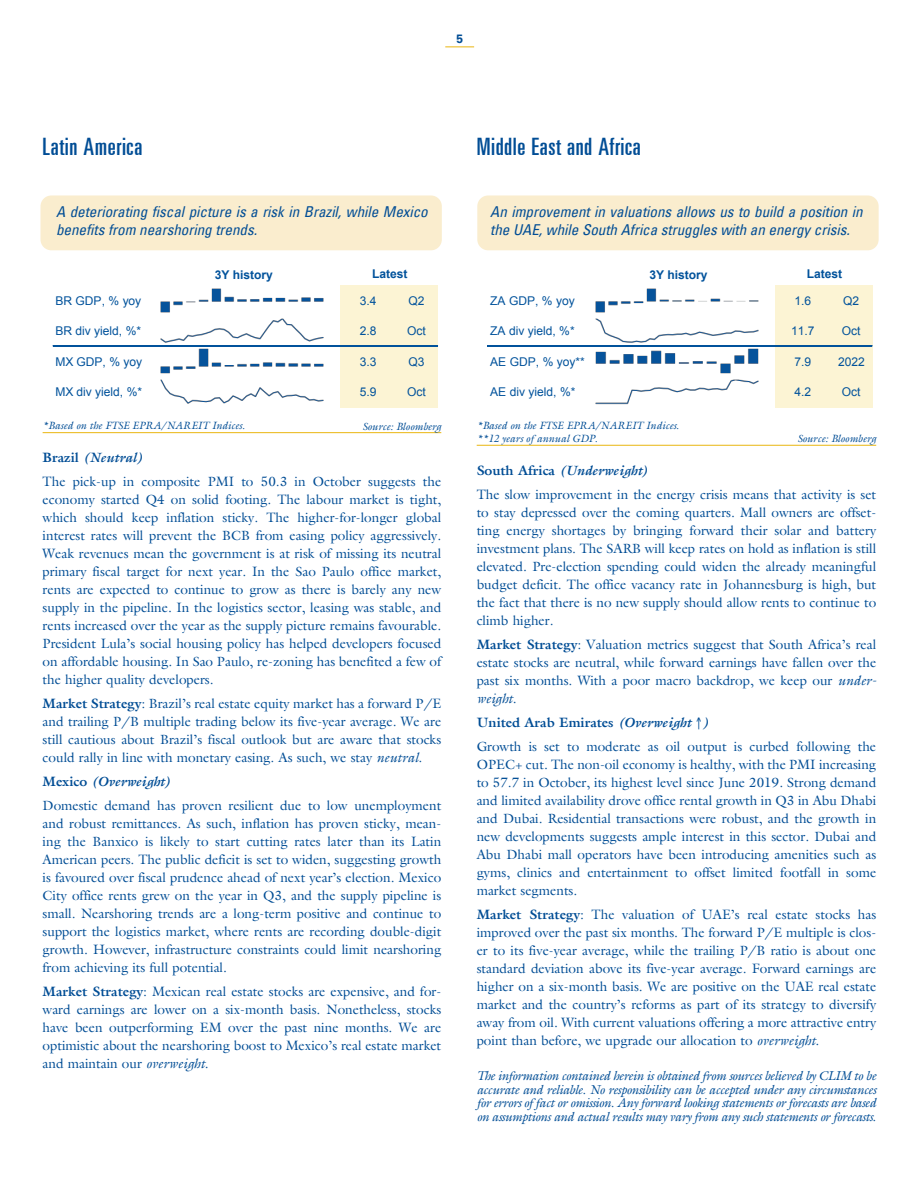
<style>
.page{position:relative;width:918px;height:1188px;background:#fff}
.page>*{position:absolute;margin:0;border:0;box-sizing:border-box;transform-origin:0 0}
.B-head{font:ultra-condensed 24px "Univers";letter-spacing:.025em;color:#014d95}
.Callout{font:italic condensed 15px/17.2px "Univers";color:#014d95}
.Body{font:13.5px/18px "Galliard";color:#014d95;text-align:justify}
.Body-2{font:italic 700 13.5px "Galliard";color:#014d95}
.Body-3{font:700 13.5px "Galliard";color:#014d95}
.Body-4{font:italic 12.75px/13.5px "Galliard";letter-spacing:-.03em;color:#014d95;text-align:justify}
.t1{font:12px "Arial";color:#01529b}
.t2{font:700 12px "Arial";color:#01529b}
.t3{font:700 12px "Univers";color:#014d95}
.Notes{font:italic 10.5px/12.6px "Galliard";color:#014d95}
.SOURCE__flush_right{font:italic 10.5px "Galliard";color:#014d95}
.s1{font-style:normal}
.s2{font-weight:700}
.s3{font-style:italic}
</style>
<div class="page">
<div style="left:477px;top:195px;width:402px;height:55px;background:#faedce;border-radius:11px"></div>
<div style="left:41px;top:195px;width:401px;height:55px;background:#faedce;border-radius:11px"></div>
<svg style="left:445px;top:46px;width:29px;height:1px"></svg>
<hr style="left:43px;top:432px;width:398px;height:1px;background:#eab610">
<hr style="left:477px;top:445px;width:399px;height:1px;background:#eab610">
<div style="left:341px;top:286px;width:97px;height:30px;background:#fcf4d4"></div>
<img style="left:160px;top:288px;width:164px;height:25px">
<div style="left:341px;top:316px;width:97px;height:31px;background:#fcf4d4"></div>
<div style="left:341px;top:346px;width:97px;height:31px;background:#fcf4d4"></div>
<div style="left:341px;top:377px;width:97px;height:30px;background:#fcf4d4"></div>
<hr style="left:53px;top:346px;width:385px;height:1px;background:#01529b">
<div style="left:775px;top:286px;width:97px;height:30px;background:#fcf4d4"></div>
<img style="left:595px;top:288px;width:164px;height:25px">
<div style="left:775px;top:316px;width:97px;height:31px;background:#fcf4d4"></div>
<div style="left:775px;top:346px;width:97px;height:31px;background:#fcf4d4"></div>
<div style="left:775px;top:377px;width:97px;height:30px;background:#fcf4d4"></div>
<hr style="left:488px;top:346px;width:384px;height:1px;background:#01529b">
<p class="t3" style="left:456px;top:32px;width:8px">5</p>
<p class="B-head" style="left:43px;top:135px;width:101px">Latin America</p>
<p class="Callout" style="left:56px;top:203px;width:373px">A deteriorating fiscal picture is a risk in Brazil, while Mexico benefits from nearshoring trends.</p>
<p class="B-head" style="left:477px;top:135px;width:166px">Middle East and Africa</p>
<p class="Callout" style="left:490px;top:203px;width:374px">An improvement in valuations allows us to build a position in the UAE, while South Africa struggles with an energy crisis.</p>
<p class="t2" style="left:372px;top:266px;width:37px">Latest</p>
<p class="t2" style="left:649px;top:267px;width:60px">3Y history</p>
<p class="t1" style="left:490px;top:293px;width:86px">ZA GDP, % yoy</p>
<p class="t1" style="left:794px;top:293px;width:18px">1.6</p>
<p class="t1" style="left:843px;top:293px;width:18px">Q2</p>
<p class="t1" style="left:490px;top:323px;width:86px">ZA div yield, %*</p>
<p class="t1" style="left:791px;top:323px;width:25px">11.7</p>
<p class="t1" style="left:842px;top:323px;width:20px">Oct</p>
<p class="t1" style="left:490px;top:354px;width:96px">AE GDP, % yoy**</p>
<p class="t1" style="left:794px;top:354px;width:18px">7.9</p>
<p class="t1" style="left:838px;top:354px;width:28px">2022</p>
<p class="t1" style="left:490px;top:384px;width:87px">AE div yield, %*</p>
<p class="t1" style="left:794px;top:384px;width:18px">4.2</p>
<p class="t1" style="left:842px;top:384px;width:20px">Oct</p>
<p class="t2" style="left:807px;top:266px;width:37px">Latest</p>
<p class="t2" style="left:215px;top:267px;width:60px">3Y history</p>
<p class="t1" style="left:55px;top:293px;width:87px">BR GDP, % yoy</p>
<p class="t1" style="left:360px;top:293px;width:18px">3.4</p>
<p class="t1" style="left:409px;top:293px;width:18px">Q2</p>
<p class="t1" style="left:55px;top:323px;width:87px">BR div yield, %*</p>
<p class="t1" style="left:360px;top:323px;width:18px">2.8</p>
<p class="t1" style="left:407px;top:323px;width:20px">Oct</p>
<p class="t1" style="left:55px;top:354px;width:88px">MX GDP, % yoy</p>
<p class="t1" style="left:360px;top:354px;width:18px">3.3</p>
<p class="t1" style="left:409px;top:354px;width:18px">Q3</p>
<p class="t1" style="left:55px;top:384px;width:88px">MX div yield, %*</p>
<p class="t1" style="left:360px;top:384px;width:18px">5.9</p>
<p class="t1" style="left:407px;top:384px;width:20px">Oct</p>
<p class="Notes" style="left:43px;top:421px;width:204px">*Based on the FTSE EPRA/NAREIT Indices.</p>
<p class="SOURCE__flush_right" style="left:362px;top:422px;width:80px">Source: Bloomberg</p>
<p class="Body-2" style="left:43px;top:452px;width:102px"><span class="s1">Brazil</span> (Neutral)</p>
<p class="Body" style="left:43px;top:474px;width:400px">The pick-up in composite PMI to 50.3 in October suggests the economy started Q4 on solid footing. The labour market is tight, which should keep inflation sticky. The higher-for-longer global interest rates will prevent the BCB from easing policy aggressively.<br>Weak revenues mean the government is at risk of missing its neutral primary fiscal target for next year. In the Sao Paulo office market, rents are expected to continue to grow as there is barely any new supply in the pipeline. In the logistics sector, leasing was stable, and rents increased over the year as the supply picture remains favourable.<br>President Lula’s social housing policy has helped developers focused on affordable housing. In Sao Paulo, re-zoning has benefited a few of the higher quality developers.</p>
<p class="Body" style="left:43px;top:696px;width:400px"><span class="s2">Market Strategy</span>: Brazil’s real estate equity market has a forward P/E and trailing P/B multiple trading below its five-year average. We are still cautious about Brazil’s fiscal outlook but are aware that stocks could rally in line with monetary easing. As such, we stay <span class="s3">neutral</span>.</p>
<p class="Body-2" style="left:43px;top:776px;width:129px"><span class="s1">Mexico</span> (Overweight)</p>
<p class="Body" style="left:43px;top:798px;width:400px">Domestic demand has proven resilient due to low unemployment and robust remittances. As such, inflation has proven sticky, mean&shy;ing the Banxico is likely to start cutting rates later than its Latin American peers. The public deficit is set to widen, suggesting growth is favoured over fiscal prudence ahead of next year’s election. Mexico City office rents grew on the year in Q3, and the supply pipeline is small. Nearshoring trends are a long-term positive and continue to support the logistics market, where rents are recording double-digit growth. However, infrastructure constraints could limit nearshoring from achieving its full potential.</p>
<p class="Body" style="left:43px;top:984px;width:400px"><span class="s2">Market Strategy</span>: Mexican real estate stocks are expensive, and for&shy;ward earnings are lower on a six-month basis. Nonetheless, stocks have been outperforming EM over the past nine months. We are optimistic about the nearshoring boost to Mexico’s real estate market and maintain our <span class="s3">overweight</span>.</p>
<p class="Notes" style="left:477px;top:421px;width:204px">*Based on the FTSE EPRA/NAREIT Indices. **12 years of annual GDP.</p>
<p class="SOURCE__flush_right" style="left:797px;top:434px;width:80px">Source: Bloomberg</p>
<p class="Body-2" style="left:477px;top:465px;width:173px"><span class="s1">South Africa</span> (Underweight)</p>
<p class="Body" style="left:477px;top:487px;width:401px">The slow improvement in the energy crisis means that activity is set to stay depressed over the coming quarters. Mall owners are offset&shy;ting energy shortages by bringing forward their solar and battery investment plans. The SARB will keep rates on hold as inflation is still elevated. Pre-election spending could widen the already meaningful budget deficit. The office vacancy rate in Johannesburg is high, but the fact that there is no new supply should allow rents to continue to climb higher.</p>
<p class="Body" style="left:477px;top:637px;width:401px"><span class="s2">Market Strategy</span>: Valuation metrics suggest that South Africa’s real estate stocks are neutral, while forward earnings have fallen over the past six months. With a poor macro backdrop, we keep our <span class="s3">under&shy;weight</span>.</p>
<p class="Body-3" style="left:477px;top:717px;width:234px">United Arab Emirates <span class="s3">(Overweight</span> ↑<span class="s3">)</span></p>
<p class="Body" style="left:477px;top:739px;width:401px">Growth is set to moderate as oil output is curbed following the OPEC+ cut. The non-oil economy is healthy, with the PMI increasing to 57.7 in October, its highest level since June 2019. Strong demand and limited availability drove office rental growth in Q3 in Abu Dhabi and Dubai. Residential transactions were robust, and the growth in new developments suggests ample interest in this sector. Dubai and Abu Dhabi mall operators have been introducing amenities such as gyms, clinics and entertainment to offset limited footfall in some market segments.</p>
<p class="Body" style="left:477px;top:907px;width:401px"><span class="s2">Market Strategy</span>: The valuation of UAE’s real estate stocks has improved over the past six months. The forward P/E multiple is clos&shy;er to its five-year average, while the trailing P/B ratio is about one standard deviation above its five-year average. Forward earnings are higher on a six-month basis. We are positive on the UAE real estate market and the country’s reforms as part of its strategy to diversify away from oil. With current valuations offering a more attractive entry point than before, we upgrade our allocation to <span class="s3">overweight</span>.</p>
<p class="Body-4" style="left:477px;top:1070px;width:401px">The information contained herein is obtained from sources believed by CLIM to be accurate and reliable. No responsibility can be accepted under any circumstances for errors of fact or omission. Any forward looking statements or forecasts are based on assumptions and actual results may vary from any such statements or forecasts.</p>
</div>
